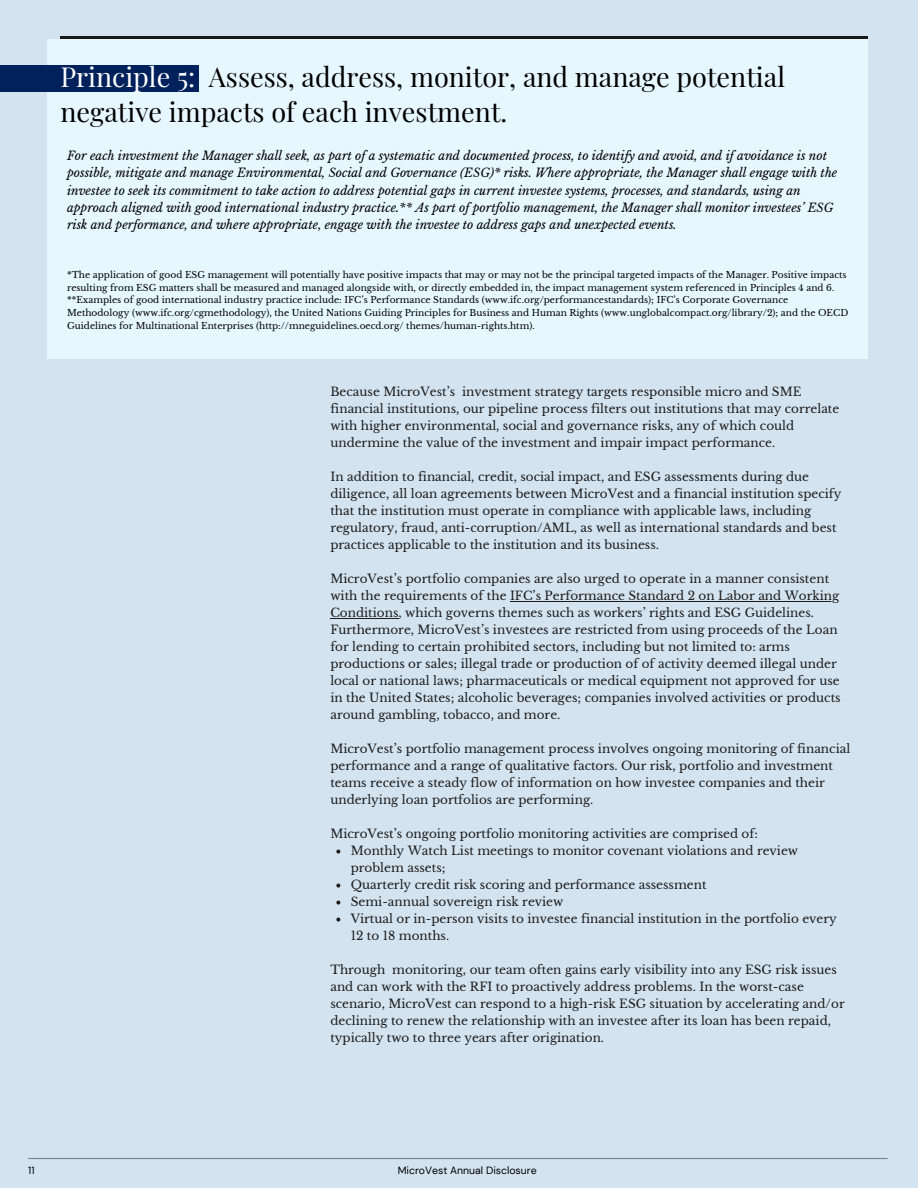
<style>
.page{position:relative;width:918px;height:1188px;background:#d3e3f0}
.page>*{position:absolute;margin:0;border:0;box-sizing:border-box;transform-origin:0 0}
.t1{font:27px/34.8px "Playfair Display";color:#000}
.t2{font:12px/17px "Libre Baskerville";color:#1c1c1c}
.t3{font:italic 12px/17.2px "Libre Baskerville";color:#000}
.t4{font:10.5px "DM Sans";color:#000}
.t5{font:9px/12.8px "Libre Baskerville";color:#000}
.s1{color:#fff}
</style>
<div class="page">
<hr style="left:60px;top:36px;width:808px;height:3px;background:#181818">
<hr style="left:28px;top:1158px;width:860px;height:1px;background:#78818b">
<div style="left:48px;top:39px;width:820px;height:320px;background:#e6f7ff"></div>
<div style="left:0;top:66px;width:198px;height:26px;background:#00215b"></div>
<hr style="left:510px;top:601px;width:329px;height:1px;background:#1c1c1c">
<hr style="left:330px;top:618px;width:68px;height:1px;background:#1c1c1c">
<svg style="left:336px;top:850px;width:4px;height:4px"></svg>
<svg style="left:336px;top:884px;width:4px;height:4px"></svg>
<svg style="left:336px;top:901px;width:4px;height:4px"></svg>
<svg style="left:336px;top:918px;width:4px;height:4px"></svg>
<h1 class="t1" style="left:60px;top:58px;width:726px"><span class="s1">Principle 5:</span> Assess, address, monitor, and manage potential negative impacts of each investment.</h1>
<p class="t3" style="left:67px;top:147px;width:772px">For each investment the Manager shall seek, as part of a systematic and documented process, to identify and avoid, and if avoidance is not possible, mitigate and manage Environmental, Social and Governance (ESG)* risks. Where appropriate, the Manager shall engage with the investee to seek its commitment to take action to address potential gaps in current investee systems, processes, and standards, using an approach aligned with good international industry practice.** As part of portfolio management, the Manager shall monitor investees’ ESG risk and performance, and where appropriate, engage with the investee to address gaps and unexpected events.</p>
<p class="t5" style="left:67px;top:268px;width:783px">*The application of good ESG management will potentially have positive impacts that may or may not be the principal targeted impacts of the Manager. Positive impacts resulting from ESG matters shall be measured and managed alongside with, or directly embedded in, the impact management system referenced in Principles 4 and 6. **Examples of good international industry practice include: IFC’s Performance Standards (www.ifc.org/performancestandards); IFC’s Corporate Governance Methodology (www.ifc.org/cgmethodology), the United Nations Guiding Principles for Business and Human Rights (www.unglobalcompact.org/library/2); and the OECD Guidelines for Multinational Enterprises (http://mneguidelines.oecd.org/ themes/human-rights.htm).</p>
<p class="t2" style="left:330px;top:383px;width:511px">Because MicroVest’s investment strategy targets responsible micro and SME financial institutions, our pipeline process filters out institutions that may correlate with higher environmental, social and governance risks, any of which could undermine the value of the investment and impair impact performance.</p>
<p class="t2" style="left:330px;top:468px;width:513px">In addition to financial, credit, social impact, and ESG assessments during due diligence, all loan agreements between MicroVest and a financial institution specify that the institution must operate in compliance with applicable laws, including regulatory, fraud, anti-corruption/AML, as well as international standards and best practices applicable to the institution and its business.</p>
<p class="t2" style="left:330px;top:570px;width:512px">MicroVest’s portfolio companies are also urged to operate in a manner consistent with the requirements of the IFC’s Performance Standard 2 on Labor and Working Conditions, which governs themes such as workers’ rights and ESG Guidelines.<br>Furthermore, MicroVest’s investees are restricted from using proceeds of the Loan for lending to certain prohibited sectors, including but not limited to: arms productions or sales; illegal trade or production of of activity deemed illegal under local or national laws; pharmaceuticals or medical equipment not approved for use in the United States; alcoholic beverages; companies involved activities or products around gambling, tobacco, and more.</p>
<p class="t2" style="left:330px;top:740px;width:521px">MicroVest’s portfolio management process involves ongoing monitoring of financial performance and a range of qualitative factors. Our risk, portfolio and investment teams receive a steady flow of information on how investee companies and their underlying loan portfolios are performing.</p>
<p class="t2" style="left:351px;top:825px;width:488px;text-indent:-20px">MicroVest’s ongoing portfolio monitoring activities are comprised of:<br>Monthly Watch List meetings to monitor covenant violations and review problem assets;<br>Quarterly credit risk scoring and performance assessment<br>Semi-annual sovereign risk review<br>Virtual or in-person visits to investee financial institution in the portfolio every 12 to 18 months.</p>
<p class="t2" style="left:330px;top:961px;width:516px">Through monitoring, our team often gains early visibility into any ESG risk issues and can work with the RFI to proactively address problems. In the worst-case scenario, MicroVest can respond to a high-risk ESG situation by accelerating and/or declining to renew the relationship with an investee after its loan has been repaid, typically two to three years after origination.</p>
<p class="t4" style="left:28px;top:1164px;width:8px">11</p>
<p class="t4" style="left:398px;top:1164px;width:140px">MicroVest Annual Disclosure</p>
</div>
